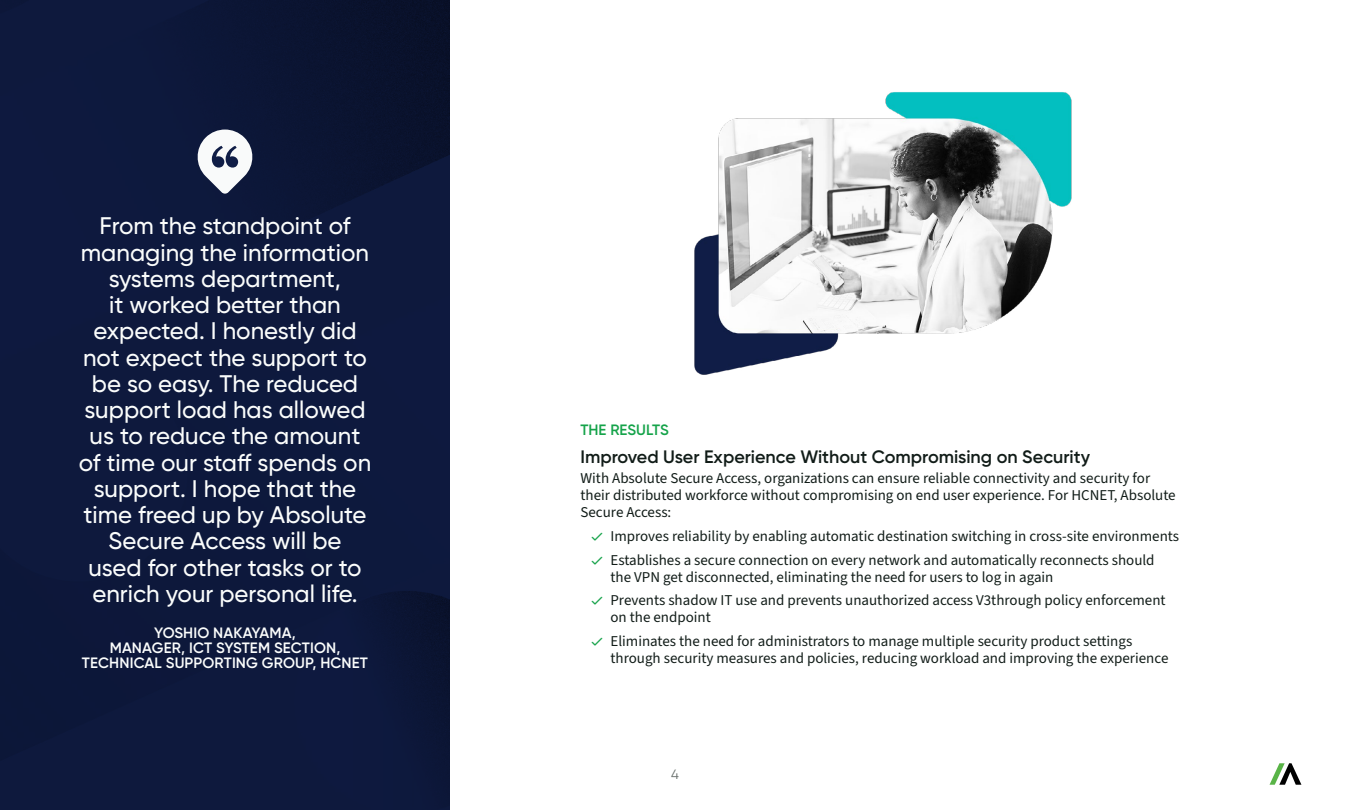
<style>
.page{position:relative;width:1350px;height:810px;background:#fff}
.page>*{position:absolute;margin:0;border:0;box-sizing:border-box;transform-origin:0 0}
.t1{font:500 24px/26.2px "Gilroy";color:#fbfdfc;text-align:center}
.Subhead__L{font:600 18px "Gilroy";color:#111c18}
.Body{font:15px/17.2px "Source Sans 3";color:#111c18}
.Quote_Attribution{font:600 15px/15px "Gilroy";letter-spacing:.01em;color:#fbfdfc;text-align:center}
.Subhead__M{font:600 15px "Gilroy";color:#15a34a}
.t2{font:13.5px "Gilroy";color:#6a716e}
</style>
<div class="page">
<svg style="left:1270px;top:763px;width:31px;height:22px"></svg>
<img style="left:0;top:0;width:450px;height:810px">
<svg style="left:178px;top:110px;width:90px;height:90px"></svg>
<svg style="left:211px;top:145px;width:28px;height:23px"></svg>
<img style="left:694px;top:92px;width:378px;height:283px">
<p class="t1" style="left:79px;top:213px;width:294px">From the standpoint of managing the information systems department,<br>it worked better than expected. I honestly did not expect the support to be so easy. The reduced support load has allowed us to reduce the amount of time our staff spends on support. I hope that the time freed up by Absolute<br>Secure Access will be used for other tasks or to enrich your personal life.</p>
<p class="Quote_Attribution" style="left:82px;top:625px;width:288px">YOSHIO NAKAYAMA,<br>MANAGER, ICT SYSTEM SECTION,<br>TECHNICAL SUPPORTING GROUP, HCNET</p>
<p class="Subhead__M" style="left:580px;top:420px;width:90px">THE RESULTS</p>
<p class="Subhead__L" style="left:580px;top:445px;width:511px">Improved User Experience Without Compromising on Security</p>
<p class="Body" style="left:580px;top:469px;width:597px">With Absolute Secure Access, organizations can ensure reliable connectivity and security for their distributed workforce without compromising on end user experience. For HCNET, Absolute<br>Secure Access:</p>
<p class="Body" style="left:610px;top:528px;width:570px">Improves reliability by enabling automatic destination switching in cross-site environments</p>
<p class="Body" style="left:610px;top:551px;width:546px">Establishes a secure connection on every network and automatically reconnects should the VPN get disconnected, eliminating the need for users to log in again</p>
<p class="Body" style="left:610px;top:592px;width:557px">Prevents shadow IT use and prevents unauthorized access V3through policy enforcement on the endpoint</p>
<p class="Body" style="left:610px;top:632px;width:559px">Eliminates the need for administrators to manage multiple security product settings through security measures and policies, reducing workload and improving the experience</p>
<p class="t2" style="left:671px;top:766px;width:9px">4</p>
</div>
